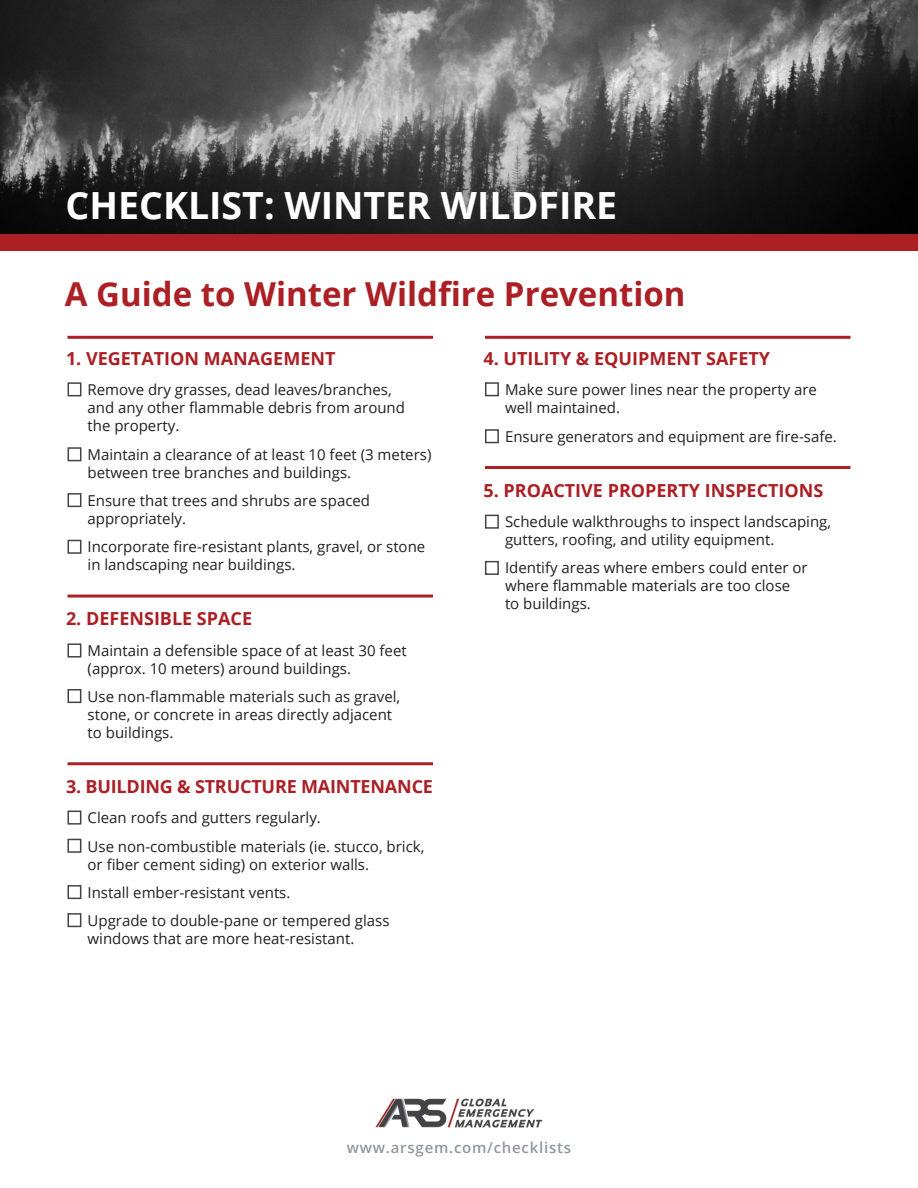
<style>
.page{position:relative;width:918px;height:1188px;background:#fff}
.page>*{position:absolute;margin:0;border:0;box-sizing:border-box;transform-origin:0 0}
.t1{font:700 37.5px "Open Sans";color:#fff}
.t2{font:700 33px "Open Sans";color:#ab1f25}
.t3{font:700 18px "Open Sans";color:#ab1f25}
.t4{font:15px/18px "Open Sans";color:#231f20}
.t5{font:600 15px "Open Sans";letter-spacing:.05em;color:#91979d}
</style>
<div class="page">
<img style="left:0;top:0;width:918px;height:48px">
<img style="left:0;top:48px;width:918px;height:186px">
<svg style="left:67px;top:382px;width:15px;height:15px"></svg>
<svg style="left:67px;top:447px;width:15px;height:15px"></svg>
<svg style="left:67px;top:493px;width:15px;height:15px"></svg>
<svg style="left:67px;top:539px;width:15px;height:15px"></svg>
<svg style="left:67px;top:643px;width:15px;height:15px"></svg>
<svg style="left:67px;top:689px;width:15px;height:15px"></svg>
<svg style="left:67px;top:810px;width:15px;height:15px"></svg>
<svg style="left:67px;top:838px;width:15px;height:15px"></svg>
<svg style="left:67px;top:885px;width:15px;height:15px"></svg>
<svg style="left:67px;top:913px;width:15px;height:15px"></svg>
<svg style="left:485px;top:382px;width:14px;height:15px"></svg>
<svg style="left:485px;top:429px;width:14px;height:15px"></svg>
<svg style="left:484px;top:560px;width:15px;height:15px"></svg>
<svg style="left:484px;top:514px;width:15px;height:15px"></svg>
<hr style="left:485px;top:466px;width:365px;height:3px;background:#ab1f25">
<hr style="left:68px;top:336px;width:365px;height:3px;background:#ab1f25">
<hr style="left:68px;top:762px;width:365px;height:3px;background:#ab1f25">
<hr style="left:68px;top:595px;width:365px;height:3px;background:#ab1f25">
<hr style="left:485px;top:336px;width:365px;height:3px;background:#ab1f25">
<div style="left:0;top:234px;width:918px;height:17px;background:#ab1f25"></div>
<img style="left:376px;top:1099px;width:166px;height:28px">
<p class="t1" style="left:66px;top:179px;width:553px">CHECKLIST: WINTER WILDFIRE</p>
<p class="t2" style="left:65px;top:271px;width:622px">A Guide to Winter Wildfire Prevention</p>
<p class="t3" style="left:66px;top:346px;width:271px">1. VEGETATION MANAGEMENT</p>
<p class="t4" style="left:88px;top:380px;width:319px">Remove dry grasses, dead leaves/branches, and any other flammable debris from around the property.</p>
<p class="t4" style="left:88px;top:445px;width:345px">Maintain a clearance of at least 10 feet (3 meters) between tree branches and buildings.</p>
<p class="t4" style="left:88px;top:491px;width:284px">Ensure that trees and shrubs are spaced appropriately.</p>
<p class="t4" style="left:88px;top:537px;width:339px">Incorporate fire-resistant plants, gravel, or stone in landscaping near buildings.</p>
<p class="t3" style="left:66px;top:606px;width:188px">2. DEFENSIBLE SPACE</p>
<p class="t4" style="left:88px;top:641px;width:321px">Maintain a defensible space of at least 30 feet (approx. 10 meters) around buildings.</p>
<p class="t4" style="left:88px;top:687px;width:314px">Use non-flammable materials such as gravel, stone, or concrete in areas directly adjacent to buildings.</p>
<p class="t3" style="left:66px;top:774px;width:369px">3. BUILDING &amp; STRUCTURE MAINTENANCE</p>
<p class="t4" style="left:88px;top:808px;width:235px">Clean roofs and gutters regularly.</p>
<p class="t4" style="left:88px;top:837px;width:338px">Use non-combustible materials (ie. stucco, brick, or fiber cement siding) on exterior walls.</p>
<p class="t4" style="left:88px;top:883px;width:204px">Install ember-resistant vents.</p>
<p class="t4" style="left:88px;top:911px;width:303px">Upgrade to double-pane or tempered glass windows that are more heat-resistant.</p>
<p class="t3" style="left:483px;top:346px;width:288px">4. UTILITY &amp; EQUIPMENT SAFETY</p>
<p class="t4" style="left:505px;top:380px;width:314px">Make sure power lines near the property are well maintained.</p>
<p class="t4" style="left:505px;top:427px;width:333px">Ensure generators and equipment are fire-safe.</p>
<p class="t3" style="left:483px;top:478px;width:342px">5. PROACTIVE PROPERTY INSPECTIONS</p>
<p class="t4" style="left:505px;top:512px;width:328px">Schedule walkthroughs to inspect landscaping, gutters, roofing, and utility equipment.</p>
<p class="t4" style="left:505px;top:558px;width:304px">Identify areas where embers could enter or where flammable materials are too close to buildings.</p>
<p class="t5" style="left:347px;top:1137px;width:226px">www.arsgem.com/checklists</p>
</div>
